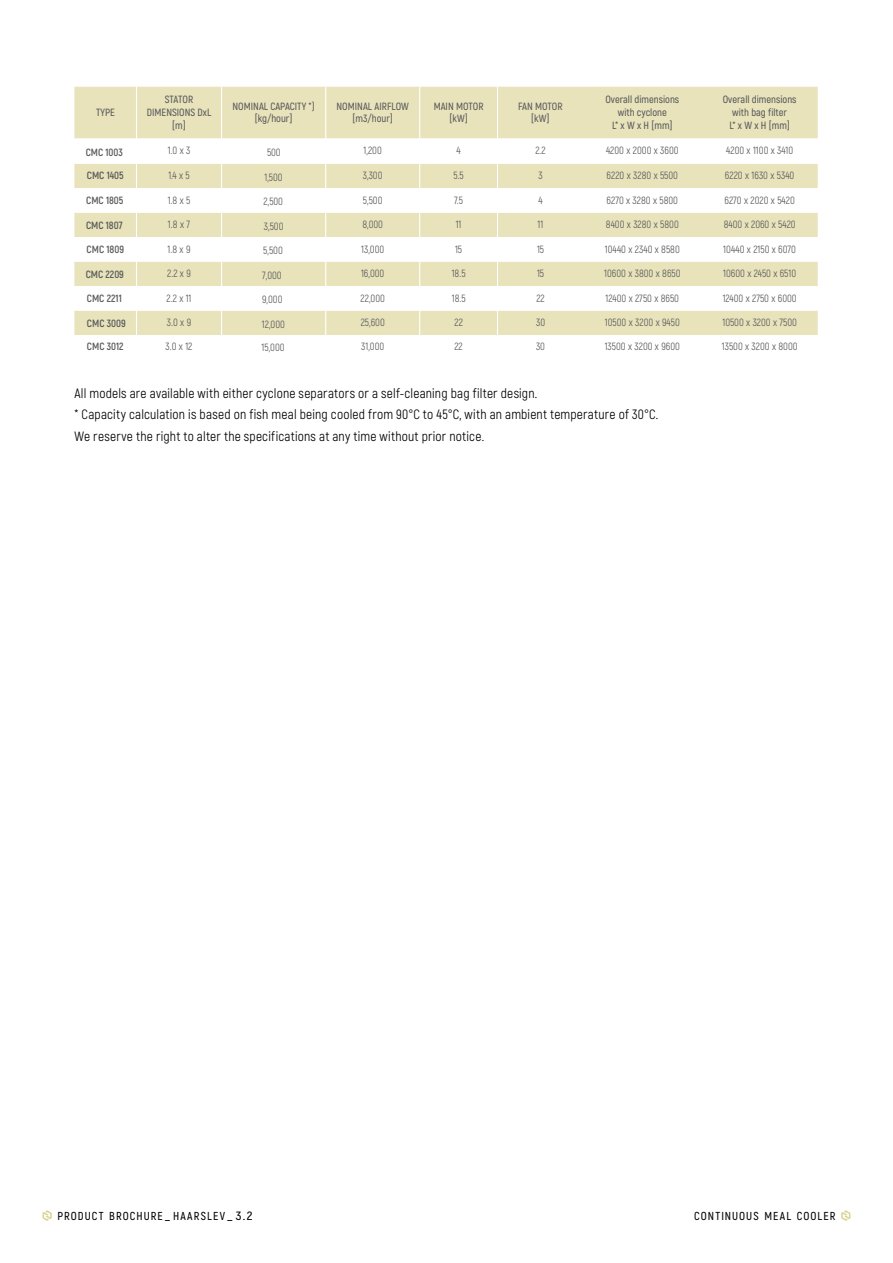
<style>
.page{position:relative;width:893px;height:1263px;background:#fff}
.page>*{position:absolute;margin:0;border:0;box-sizing:border-box;transform-origin:0 0}
.t1{font:13.5px/21px "Akrobat";letter-spacing:.015em;color:#000}
.t2{font:600 11.55px "Akrobat";letter-spacing:.095em;color:#000}
.t3{font:10.5px "Akrobat";color:#58595b}
.t4{font:600 10.5px/12.6px "Akrobat";color:#58595b;text-align:center}
.t5{font:700 10.5px "Akrobat";color:#58595b}
.s1{font-size:12px}
</style>
<div class="page">
<svg style="left:43px;top:1210px;width:9px;height:11px"></svg>
<svg style="left:841px;top:1210px;width:9px;height:11px"></svg>
<div style="left:74px;top:87px;width:744px;height:52px;background:#e8e3bb"></div>
<svg style="left:74px;top:164px;width:744px;height:171px"></svg>
<hr style="left:136px;top:87px;width:1px;height:52px;background:#fff">
<hr style="left:221px;top:87px;width:1px;height:52px;background:#fff">
<hr style="left:325px;top:87px;width:1px;height:52px;background:#fff">
<hr style="left:419px;top:87px;width:1px;height:52px;background:#fff">
<hr style="left:497px;top:87px;width:1px;height:52px;background:#fff">
<p class="t4" style="left:96px;top:106px;width:20px">TYPE</p>
<p class="t4" style="left:147px;top:93px;width:66px">STATOR<br>DIMENSIONS DxL [m]</p>
<p class="t4" style="left:233px;top:100px;width:84px">NOMINAL CAPACITY *) [kg/hour]</p>
<p class="t4" style="left:337px;top:100px;width:74px">NOMINAL AIRFLOW [m3/hour]</p>
<p class="t4" style="left:434px;top:100px;width:51px">MAIN MOTOR [kW]</p>
<p class="t4" style="left:518px;top:100px;width:46px">FAN MOTOR [kW]</p>
<p class="t4" style="left:605px;top:93px;width:75px">Overall dimensions with cyclone<br>L* x W x H [mm]</p>
<p class="t4" style="left:723px;top:93px;width:75px">Overall dimensions with bag filter<br>L* x W x H [mm]</p>
<p class="t5" style="left:86px;top:146px;width:39px">CMC 1003</p>
<p class="t3" style="left:168px;top:144px;width:24px">1.0 x 3</p>
<p class="t3" style="left:267px;top:146px;width:15px">500</p>
<p class="t3" style="left:364px;top:144px;width:20px">1,200</p>
<p class="t3" style="left:456px;top:144px;width:6px">4</p>
<p class="t3" style="left:535px;top:144px;width:12px">2.2</p>
<p class="t3" style="left:606px;top:144px;width:74px">4200 x 2000 x 3600</p>
<p class="t3" style="left:726px;top:144px;width:69px">4200 x 1100 x 3410</p>
<p class="t5" style="left:87px;top:169px;width:38px">CMC 1405</p>
<p class="t3" style="left:168px;top:169px;width:23px">1.4 x 5</p>
<p class="t3" style="left:264px;top:171px;width:20px">1,500</p>
<p class="t3" style="left:363px;top:169px;width:21px">3,300</p>
<p class="t3" style="left:453px;top:169px;width:12px">5.5</p>
<p class="t3" style="left:538px;top:169px;width:6px">3</p>
<p class="t3" style="left:607px;top:169px;width:73px">6220 x 3280 x 5500</p>
<p class="t3" style="left:725px;top:169px;width:71px">6220 x 1630 x 5340</p>
<p class="t5" style="left:86px;top:194px;width:39px">CMC 1805</p>
<p class="t3" style="left:168px;top:194px;width:24px">1.8 x 5</p>
<p class="t3" style="left:264px;top:195px;width:21px">2,500</p>
<p class="t3" style="left:363px;top:194px;width:21px">5,500</p>
<p class="t3" style="left:454px;top:194px;width:10px">7.5</p>
<p class="t3" style="left:538px;top:194px;width:6px">4</p>
<p class="t3" style="left:607px;top:194px;width:73px">6270 x 3280 x 5800</p>
<p class="t3" style="left:724px;top:194px;width:72px">6270 x 2020 x 5420</p>
<p class="t5" style="left:86px;top:219px;width:38px">CMC 1807</p>
<p class="t3" style="left:168px;top:218px;width:24px">1.8 x 7</p>
<p class="t3" style="left:264px;top:220px;width:21px">3,500</p>
<p class="t3" style="left:362px;top:218px;width:22px">8,000</p>
<p class="t3" style="left:456px;top:218px;width:7px">11</p>
<p class="t3" style="left:538px;top:218px;width:7px">11</p>
<p class="t3" style="left:606px;top:218px;width:74px">8400 x 3280 x 5800</p>
<p class="t3" style="left:724px;top:218px;width:74px">8400 x 2060 x 5420</p>
<p class="t5" style="left:87px;top:242px;width:39px">CMC 1809</p>
<p class="t3" style="left:168px;top:243px;width:24px">1.8 x 9</p>
<p class="t3" style="left:263px;top:244px;width:21px">5,500</p>
<p class="t3" style="left:361px;top:243px;width:25px">13,000</p>
<p class="t3" style="left:455px;top:243px;width:9px">15</p>
<p class="t3" style="left:537px;top:243px;width:9px">15</p>
<p class="t3" style="left:605px;top:243px;width:76px">10440 x 2340 x 8580</p>
<p class="t3" style="left:723px;top:243px;width:74px">10440 x 2150 x 6070</p>
<p class="t5" style="left:86px;top:267px;width:40px">CMC 2209</p>
<p class="t3" style="left:167px;top:267px;width:25px">2.2 x 9</p>
<p class="t3" style="left:262px;top:269px;width:21px">7,000</p>
<p class="t3" style="left:361px;top:267px;width:25px">16,000</p>
<p class="t3" style="left:452px;top:267px;width:15px">18.5</p>
<p class="t3" style="left:537px;top:267px;width:9px">15</p>
<p class="t3" style="left:604px;top:267px;width:78px">10600 x 3800 x 8650</p>
<p class="t3" style="left:723px;top:267px;width:74px">10600 x 2450 x 6510</p>
<p class="t5" style="left:87px;top:292px;width:36px">CMC 2211</p>
<p class="t3" style="left:167px;top:292px;width:27px">2.2 x 11</p>
<p class="t3" style="left:262px;top:293px;width:22px">9,000</p>
<p class="t3" style="left:361px;top:292px;width:26px">22,000</p>
<p class="t3" style="left:452px;top:292px;width:15px">18.5</p>
<p class="t3" style="left:536px;top:292px;width:10px">22</p>
<p class="t3" style="left:606px;top:292px;width:75px">12400 x 2750 x 8650</p>
<p class="t3" style="left:723px;top:292px;width:76px">12400 x 2750 x 6000</p>
<p class="t5" style="left:87px;top:317px;width:40px">CMC 3009</p>
<p class="t3" style="left:167px;top:316px;width:26px">3.0 x 9</p>
<p class="t3" style="left:262px;top:318px;width:25px">12,000</p>
<p class="t3" style="left:361px;top:316px;width:26px">25,600</p>
<p class="t3" style="left:454px;top:316px;width:10px">22</p>
<p class="t3" style="left:536px;top:316px;width:11px">30</p>
<p class="t3" style="left:605px;top:316px;width:76px">10500 x 3200 x 9450</p>
<p class="t3" style="left:722px;top:316px;width:76px">10500 x 3200 x 7500</p>
<p class="t5" style="left:87px;top:340px;width:38px">CMC 3012</p>
<p class="t3" style="left:166px;top:340px;width:28px">3.0 x 12</p>
<p class="t3" style="left:262px;top:341px;width:25px">15,000</p>
<p class="t3" style="left:361px;top:340px;width:25px">31,000</p>
<p class="t3" style="left:454px;top:340px;width:10px">22</p>
<p class="t3" style="left:536px;top:340px;width:11px">30</p>
<p class="t3" style="left:605px;top:340px;width:77px">13500 x 3200 x 9600</p>
<p class="t3" style="left:722px;top:340px;width:77px">13500 x 3200 x 8000</p>
<p class="t1" style="left:74px;top:383px;width:585px">All models are available with either cyclone separators or a self-cleaning bag filter design.<br>* Capacity calculation is based on fish meal being cooled from 90°C to 45°C, with an ambient temperature of 30°C.<br>We reserve the right to alter the specifications at any time without prior notice.</p>
<p class="t2" style="left:57px;top:1209px;width:197px">PRODUCT BROCHURE<span class="s1">_</span>HAARSLEV<span class="s1">_ 3.2</span></p>
<p class="t2" style="left:694px;top:1209px;width:143px">CONTINUOUS MEAL COOLER</p>
</div>
